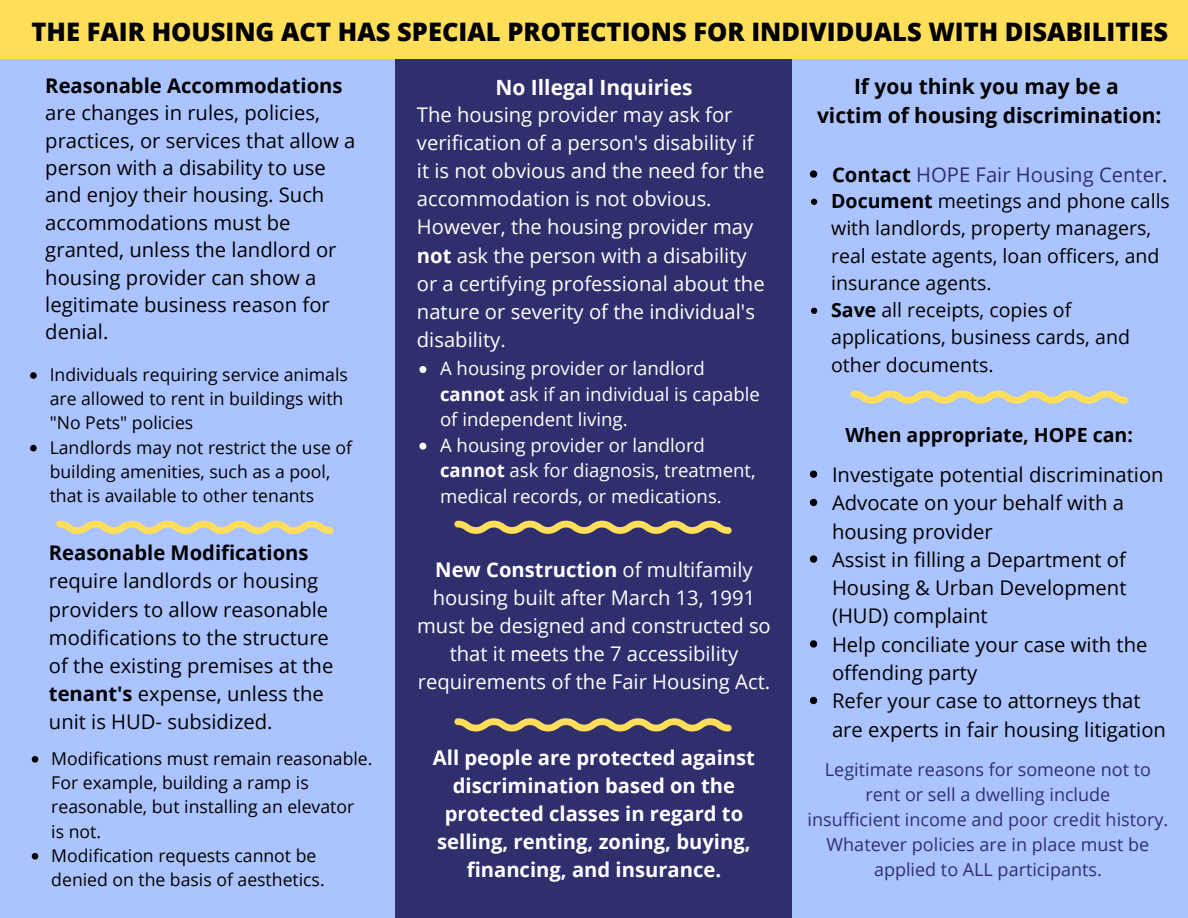
<style>
.page{position:relative;width:1188px;height:918px;background:#abc4ff}
.page>*{position:absolute;margin:0;border:0;box-sizing:border-box;transform-origin:0 0}
.t1{font:800 25.5px "Open Sans";color:#000}
.t2{font:700 21px/29.4px "Open Sans";color:#000;text-align:center}
.t3{font:700 21px "Open Sans";color:#fff}
.t4{font:20.25px/28.3px "Open Sans";color:#000}
.t5{font:20.25px/28.2px "Open Sans";color:#fff}
.t6{font:700 20.25px/28.2px "Open Sans";color:#fff;text-align:center}
.t7{font:700 20.25px "Open Sans";color:#000}
.t8{font:20.25px "Open Sans";color:#2f2f6e}
.t9{font:19.5px/27.3px "Open Sans";color:#000}
.t10{font:700 19.5px "Open Sans";color:#000}
.t11{font:18.6px/25.5px "Open Sans";color:#fff}
.t12{font:18px/24.9px "Open Sans";color:#2f2f6e;text-align:center}
.t13{font:17.55px/24.2px "Open Sans";color:#000}
.s1{font-weight:700}
.s2{font-weight:700;color:#000}
.s3{color:#000}
</style>
<div class="page">
<svg style="left:851px;top:391px;width:277px;height:13px"></svg>
<div style="left:395px;top:0;width:396px;height:918px;background:#2f2f6e"></div>
<svg style="left:454px;top:718px;width:278px;height:13px"></svg>
<svg style="left:56px;top:521px;width:277px;height:13px"></svg>
<svg style="left:454px;top:521px;width:278px;height:13px"></svg>
<svg style="left:810px;top:170px;width:7px;height:8px"></svg>
<svg style="left:811px;top:199px;width:6px;height:6px"></svg>
<svg style="left:811px;top:308px;width:6px;height:6px"></svg>
<svg style="left:30px;top:372px;width:7px;height:7px"></svg>
<svg style="left:30px;top:445px;width:7px;height:6px"></svg>
<svg style="left:32px;top:756px;width:6px;height:7px"></svg>
<svg style="left:32px;top:853px;width:6px;height:7px"></svg>
<div style="left:0;top:0;width:1188px;height:58px;background:#ffde59"></div>
<svg style="left:419px;top:366px;width:7px;height:7px"></svg>
<svg style="left:419px;top:443px;width:7px;height:7px"></svg>
<svg style="left:810px;top:471px;width:7px;height:7px"></svg>
<svg style="left:810px;top:499px;width:7px;height:7px"></svg>
<svg style="left:810px;top:555px;width:7px;height:8px"></svg>
<svg style="left:810px;top:640px;width:7px;height:8px"></svg>
<svg style="left:810px;top:697px;width:7px;height:7px"></svg>
<p class="t1" style="left:32px;top:14px;width:1138px">THE FAIR HOUSING ACT HAS SPECIAL PROTECTIONS FOR INDIVIDUALS WITH DISABILITIES</p>
<p class="t3" style="left:495px;top:72px;width:199px">No Illegal Inquiries</p>
<p class="t5" style="left:417px;top:100px;width:349px">The housing provider may ask for verification of a person's disability if it is not obvious and the need for the accommodation is not obvious.<br>However, the housing provider may <span class="s1">not</span> ask the person with a disability or a certifying professional about the nature or severity of the individual's disability.</p>
<p class="t11" style="left:440px;top:355px;width:321px">A housing provider or landlord <span class="s1">cannot</span> ask if an individual is capable of independent living.<br>A housing provider or landlord <span class="s1">cannot</span> ask for diagnosis, treatment, medical records, or medications.</p>
<p class="t7" style="left:45px;top:71px;width:299px">Reasonable Accommodations</p>
<p class="t4" style="left:45px;top:99px;width:312px;line-height:27.5px">are changes in rules, policies, practices, or services that allow a person with a disability to use and enjoy their housing. Such accommodations must be granted, unless the landlord or housing provider can show a legitimate business reason for denial.</p>
<p class="t2" style="left:817px;top:71px;width:346px">If you think you may be a<br>victim of housing discrimination:</p>
<p class="t8" style="left:832px;top:160px;width:337px"><span class="s2">Contact</span> HOPE Fair Housing Center<span class="s3">.</span></p>
<p class="t9" style="left:831px;top:187px;width:340px"><span class="s1">Document</span> meetings and phone calls with landlords, property managers, real estate agents, loan officers, and insurance agents.<br><span class="s1">Save</span> all receipts, copies of applications, business cards, and other documents.</p>
<p class="t13" style="left:50px;top:362px;width:304px">Individuals requiring service animals are allowed to rent in buildings with "No Pets" policies<br>Landlords may not restrict the use of building amenities, such as a pool, that is available to other tenants</p>
<p class="t10" style="left:845px;top:421px;width:289px">When appropriate, HOPE can:</p>
<p class="t4" style="left:832px;top:460px;width:336px">Investigate potential discrimination<br>Advocate on your behalf with a housing provider<br>Assist in filling a Department of<br>Housing &amp; Urban Development (HUD) complaint<br>Help conciliate your case with the offending party<br>Refer your case to attorneys that are experts in fair housing litigation</p>
<p class="t7" style="left:49px;top:539px;width:261px">Reasonable Modifications</p>
<p class="t4" style="left:49px;top:566px;width:286px">require landlords or housing providers to allow reasonable modifications to the structure of the existing premises at the <span class="s1">tenant's</span> expense, unless the unit is HUD- subsidized.</p>
<p class="t5" style="left:417px;top:555px;width:355px;text-align:center"><span class="s1">New Construction</span> of multifamily housing built after March 13, 1991 must be designed and constructed so that it meets the 7 accessibility requirements of the Fair Housing Act.</p>
<p class="t13" style="left:51px;top:746px;width:323px">Modifications must remain reasonable.<br>For example, building a ramp is reasonable, but installing an elevator</p>
<p class="t13" style="left:51px;top:843px;width:275px">Modification requests cannot be denied on the basis of aesthetics.</p>
<p class="t13" style="left:51px;top:819px;width:51px">is not.</p>
<p class="t6" style="left:433px;top:743px;width:324px">All people are protected against discrimination based on the protected classes in regard to selling, renting, zoning, buying, financing, and insurance.</p>
<p class="t12" style="left:808px;top:757px;width:362px">Legitimate reasons for someone not to rent or sell a dwelling include<br>insufficient income and poor credit history.<br>Whatever policies are in place must be applied to ALL participants.</p>
</div>
